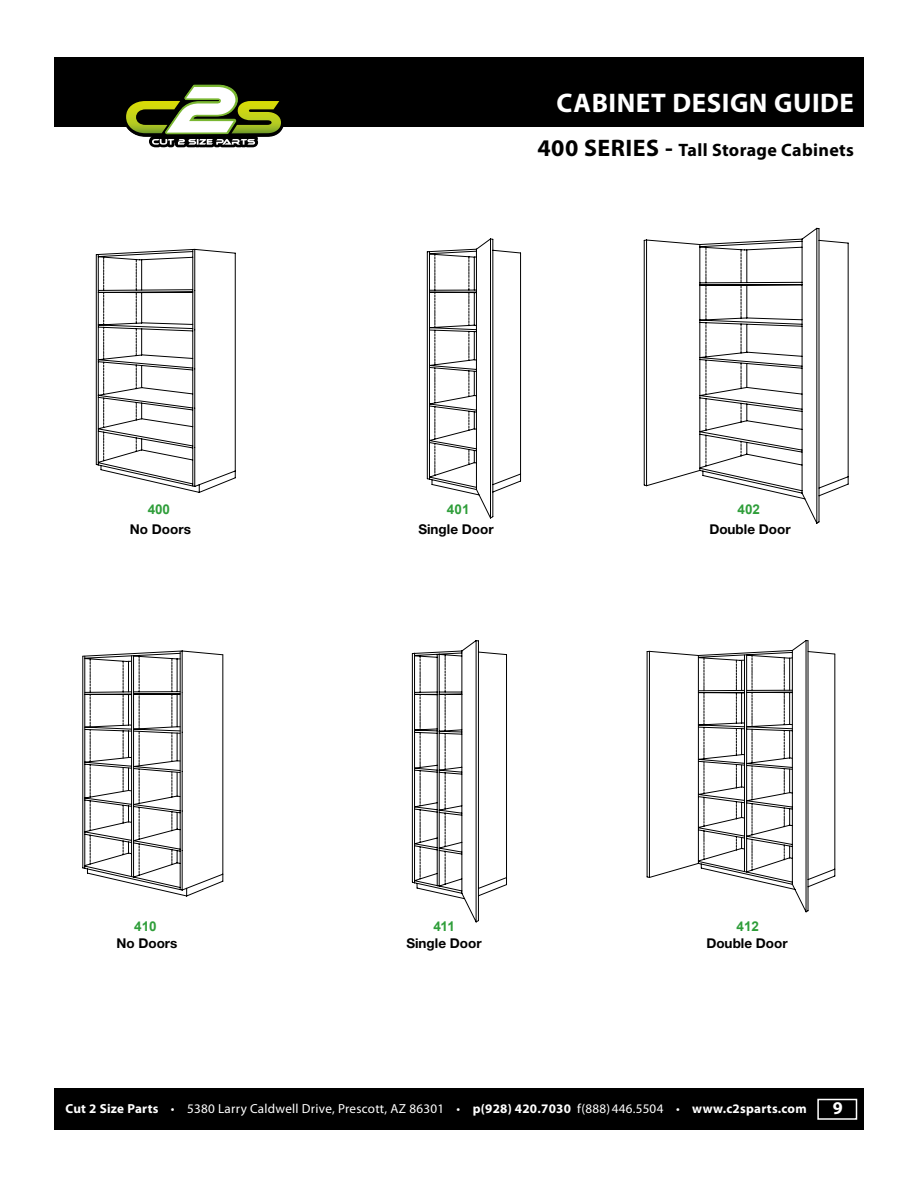
<style>
.page{position:relative;width:918px;height:1188px;background:#fff}
.page>*{position:absolute;margin:0;border:0;box-sizing:border-box;transform-origin:0 0}
.t1{font:700 27px "Myriad Pro";letter-spacing:.02em;color:#fff}
.t2{font:700 18px "Myriad Pro";letter-spacing:.02em;color:#000}
.t3{font:700 18px "Myriad Pro";color:#fff}
.t4{font:700 13.5px "Helvetica Neue LT";color:#000}
.t5{font:700 13.5px "Arial";letter-spacing:-.005em;color:#2f9e3a}
.t6{font:13.2px "Myriad Pro";letter-spacing:.02em;color:#fff}
.s1{font-size:24px}
.s2{font-weight:700}
</style>
<div class="page">
<div style="left:54px;top:57px;width:810px;height:70px;background:#000"></div>
<div style="left:54px;top:1088px;width:810px;height:41px;background:#000"></div>
<svg style="left:126px;top:84px;width:158px;height:63px"></svg>
<div style="left:817px;top:1099px;width:40px;height:21px;border:2px solid #fff"></div>
<svg style="left:96px;top:249px;width:140px;height:244px"></svg>
<svg style="left:427px;top:238px;width:94px;height:280px"></svg>
<svg style="left:644px;top:228px;width:205px;height:296px"></svg>
<svg style="left:82px;top:651px;width:141px;height:245px"></svg>
<svg style="left:412px;top:640px;width:95px;height:282px"></svg>
<svg style="left:647px;top:770px;width:188px;height:142px"></svg>
<svg style="left:647px;top:640px;width:188px;height:130px"></svg>
<h1 class="t1" style="left:557px;top:86px;width:299px">CABINET DESIGN GUIDE</h1>
<h2 class="t2" style="left:537px;top:138px;width:318px"><span class="s1">400 SERIES -</span> Tall Storage Cabinets</h2>
<p class="t5" style="left:148px;top:500px;width:24px">400</p>
<p class="t5" style="left:447px;top:500px;width:24px">401</p>
<p class="t5" style="left:738px;top:500px;width:24px">402</p>
<p class="t4" style="left:130px;top:521px;width:63px">No Doors</p>
<p class="t4" style="left:418px;top:521px;width:77px">Single Door</p>
<p class="t4" style="left:709px;top:521px;width:83px">Double Door</p>
<p class="t5" style="left:134px;top:917px;width:24px">410</p>
<p class="t5" style="left:433px;top:917px;width:23px">411</p>
<p class="t5" style="left:737px;top:917px;width:24px">412</p>
<p class="t4" style="left:116px;top:935px;width:63px">No Doors</p>
<p class="t4" style="left:406px;top:935px;width:77px">Single Door</p>
<p class="t4" style="left:706px;top:935px;width:83px">Double Door</p>
<p class="t6" style="left:66px;top:1101px;width:743px"><span class="s2">Cut 2 Size Parts</span> • 5380 Larry Caldwell Drive, Prescott, AZ 86301 • <span class="s2">p(928) 420.7030</span> f(888) 446.5504 • <span class="s2">www.c2sparts.com</span></p>
<h2 class="t3" style="left:833px;top:1096px;width:11px">9</h2>
</div>
